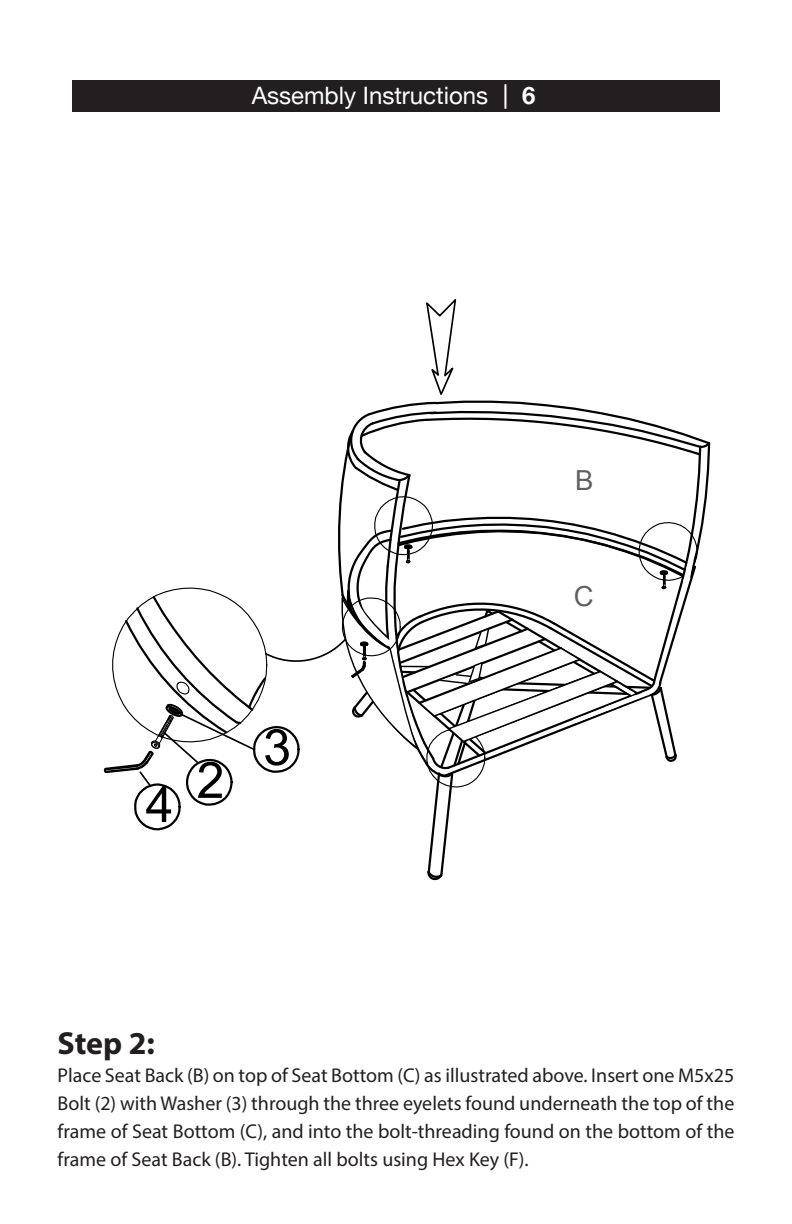
<style>
.page{position:relative;width:792px;height:1224px;background:#fff}
.page>*{position:absolute;margin:0;border:0;box-sizing:border-box;transform-origin:0 0}
.t1{font:50.2px "Arial";color:#000}
.t2{font:700 32px "Myriad Pro";color:#231f20}
.t3{font:27.6px "Arial";color:#606060}
.t4{font:24px "Helvetica Neue";color:#fff}
.t5{font:700 24px "Helvetica Neue";color:#fff}
.t6{font:20px/28px "Myriad Pro";color:#231f20;text-align:justify}
</style>
<div class="page">
<div style="left:72px;top:81px;width:648px;height:31px;background:#231f20"></div>
<hr style="left:504px;top:84px;width:2px;height:25px;background:#fff">
<svg style="left:103px;top:299px;width:608px;height:582px"></svg>
<p class="t4" style="left:252px;top:78px;width:238px">Assembly Instructions</p>
<p class="t5" style="left:522px;top:77px;width:15px">6</p>
<p class="t1" style="left:146px;top:772px;width:29px">4</p>
<p class="t1" style="left:197px;top:747px;width:29px">2</p>
<p class="t1" style="left:263px;top:714px;width:29px">3</p>
<p class="t3" style="left:575px;top:462px;width:20px">B</p>
<p class="t3" style="left:574px;top:579px;width:21px">C</p>
<p class="t2" style="left:58px;top:1023px;width:99px">Step 2:</p>
<p class="t6" style="left:58px;top:1061px;width:678px">Place Seat Back (B) on top of Seat Bottom (C) as illustrated above. Insert one M5x25<br>Bolt (2) with Washer (3) through the three eyelets found underneath the top of the frame of Seat Bottom (C), and into the bolt-threading found on the bottom of the frame of Seat Back (B). Tighten all bolts using Hex Key (F).</p>
</div>
